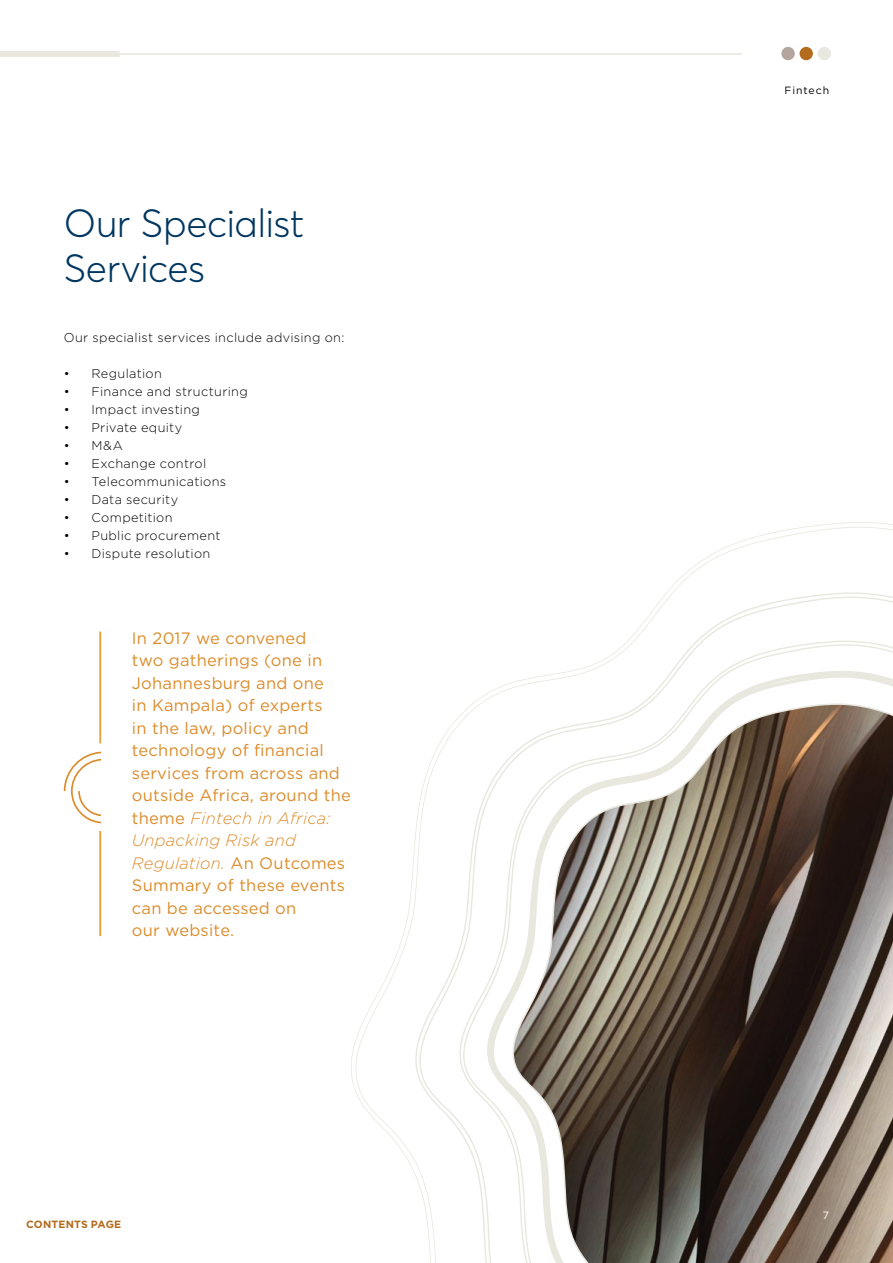
<style>
.page{position:relative;width:893px;height:1263px;background:#fff}
.page>*{position:absolute;margin:0;border:0;box-sizing:border-box;transform-origin:0 0}
.t1{font:300 39px/45px "Averta Std";letter-spacing:-.01em;color:#003660}
.t2{font:16.5px/22.5px "Gotham";letter-spacing:.015em;color:#dc8c2b}
.t3{font:italic 300 16.5px/22.5px "Gotham HTF";letter-spacing:.015em;color:#dc8c2b}
.t4{font:300 12.75px "Gotham";letter-spacing:.025em;color:#000}
.t5{font:700 10.5px "Gotham";letter-spacing:.01em;color:#b36c1d}
.t6{font:10.5px "Gotham";letter-spacing:.09em;color:#000}
.t7{font:10.5px "Gotham";color:#fff}
.s1{font-family:"Gotham";font-weight:400;font-style:normal}
</style>
<div class="page">
<div style="left:781px;top:47px;width:14px;height:13px;background:#b4a59f;border-radius:50%"></div>
<div style="left:799px;top:47px;width:14px;height:13px;background:#b36c1d;border-radius:50%"></div>
<div style="left:818px;top:47px;width:13px;height:13px;background:#e8e8e0;border-radius:50%"></div>
<hr style="left:0;top:53px;width:742px;height:2px;background:#e8e8df">
<div style="left:0;top:51px;width:120px;height:6px;background:#e8e8df"></div>
<svg style="left:351px;top:522px;width:542px;height:741px"></svg>
<svg style="left:456px;top:640px;width:437px;height:623px"></svg>
<svg style="left:64px;top:752px;width:37px;height:71px"></svg>
<hr style="left:99px;top:631px;width:2px;height:112px;background:#eb9f3b">
<hr style="left:99px;top:831px;width:2px;height:105px;background:#eb9f3b">
<h1 class="t1" style="left:64px;top:200px;width:242px">Our Specialist<br>Services</h1>
<p class="t4" style="left:64px;top:331px;width:282px">Our specialist services include advising on:</p>
<p class="t4" style="left:64px;top:367px;width:100px">• Regulation</p>
<p class="t4" style="left:64px;top:385px;width:186px">• Finance and structuring</p>
<p class="t4" style="left:64px;top:403px;width:138px">• Impact investing</p>
<p class="t4" style="left:64px;top:421px;width:120px">• Private equity</p>
<p class="t4" style="left:64px;top:439px;width:61px">• M&amp;A</p>
<p class="t4" style="left:64px;top:457px;width:144px">• Exchange control</p>
<p class="t4" style="left:64px;top:475px;width:164px">• Telecommunications</p>
<p class="t4" style="left:64px;top:493px;width:116px">• Data security</p>
<p class="t4" style="left:64px;top:511px;width:110px">• Competition</p>
<p class="t4" style="left:64px;top:529px;width:158px">• Public procurement</p>
<p class="t4" style="left:64px;top:547px;width:148px">• Dispute resolution</p>
<p class="t2" style="left:132px;top:626px;width:221px">In 2017 we convened<br>two gatherings (one in<br>Johannesburg and one<br>in Kampala) of experts<br>in the law, policy and technology of financial services from across and outside Africa, around the</p>
<p class="t3" style="left:132px;top:807px;width:215px"><span class="s1">theme</span> Fintech in Africa:<br>Unpacking Risk and<br>Regulation. <span class="s1">An Outcomes</span></p>
<p class="t2" style="left:132px;top:874px;width:215px">Summary of these events can be accessed on<br>our website.</p>
<p class="t5" style="left:26px;top:1218px;width:97px">CONTENTS PAGE</p>
<p class="t6" style="left:785px;top:85px;width:46px">Fintech</p>
<p class="t7" style="left:823px;top:1209px;width:8px">7</p>
</div>
